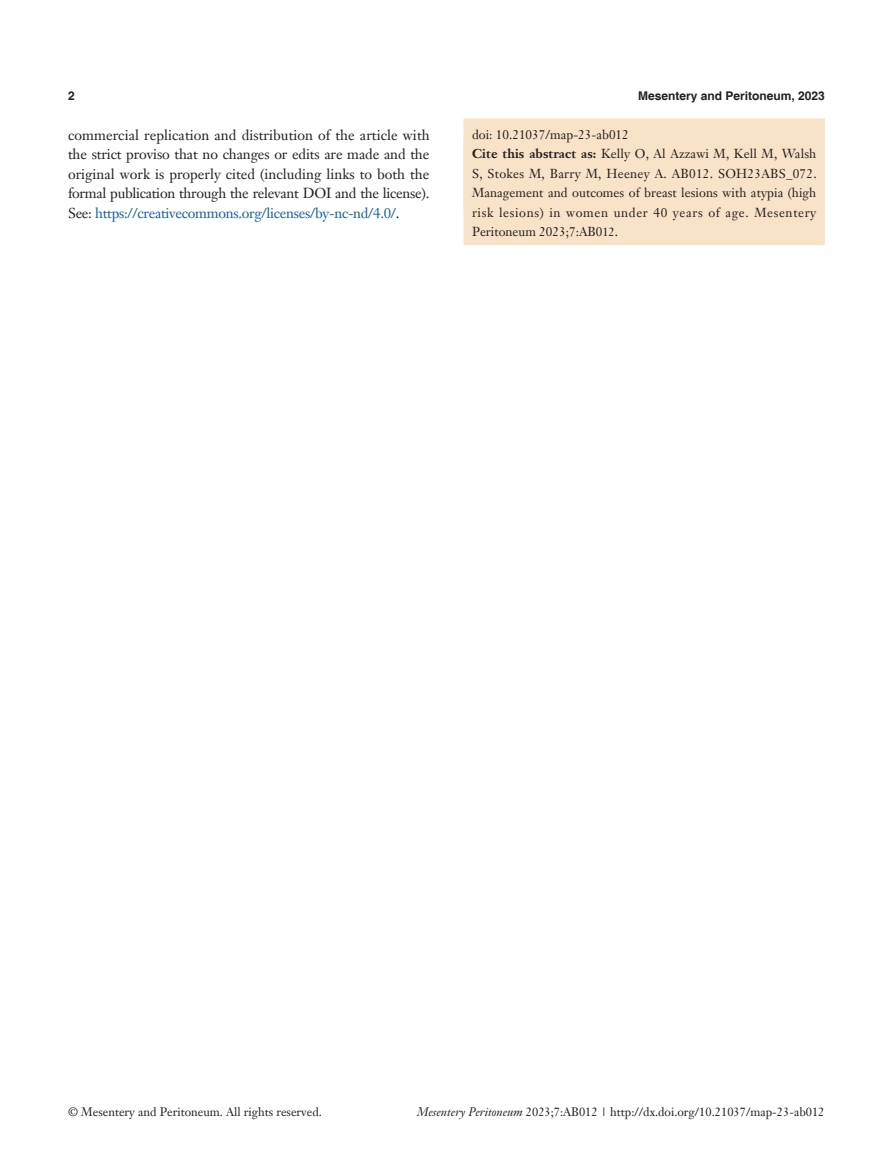
<style>
.page{position:relative;width:893px;height:1170px;background:#fff}
.page>*{position:absolute;margin:0;border:0;box-sizing:border-box;transform-origin:0 0}
.t1{font:14.25px/19.5px "Janson Text LT";letter-spacing:-.02em;color:#231f20;text-align:justify}
.t2{font:12.75px/19.5px "Janson Text LT";letter-spacing:.01em;color:#231f20}
.t3{font:12px "Janson Text LT";color:#231f20}
.t4{font:700 12px "Helvetica";color:#231f20}
.s1{color:#175d9e}
.s2{font-weight:700}
.s3{font-size:12px}
.s4{font-style:italic}
</style>
<div class="page">
<div style="left:463px;top:118px;width:362px;height:90px;background:#f9e3c8"></div>
<div style="left:463px;top:137px;width:362px;height:108px;background:#f9e3c8"></div>
<p class="t4" style="left:68px;top:88px;width:8px">2</p>
<p class="t4" style="left:638px;top:88px;width:188px">Mesentery and Peritoneum, 2023</p>
<p class="t1" style="left:68px;top:125px;width:363px">commercial replication and distribution of the article with the strict proviso that no changes or edits are made and the original work is properly cited (including links to both the formal publication through the relevant DOI and the license).<br>See: <span class="s1">https://creativecommons.org/licenses/by-nc-nd/4.0/</span>.</p>
<p class="t2" style="left:472px;top:124px;width:346px">doi: 10.21037/map-23-ab012<br><span class="s2">Cite this abstract as:</span> Kelly O, Al Azzawi M, Kell M, Walsh S, Stokes M, Barry M, Heeney A. AB012. SOH23ABS_072.<br>Management and outcomes of breast lesions with atypia (high risk lesions) in women under 40 years of age. Mesentery Peritoneum 2023;7:AB0<span class="s3">12</span>.</p>
<p class="t3" style="left:68px;top:1104px;width:255px">© Mesentery and Peritoneum. All rights reserved.</p>
<p class="t3" style="left:417px;top:1104px;width:409px"><span class="s4">Mesentery Peritoneum</span> 2023;7:AB012 | http://dx.doi.org/10.21037/map-23-ab012</p>
</div>
